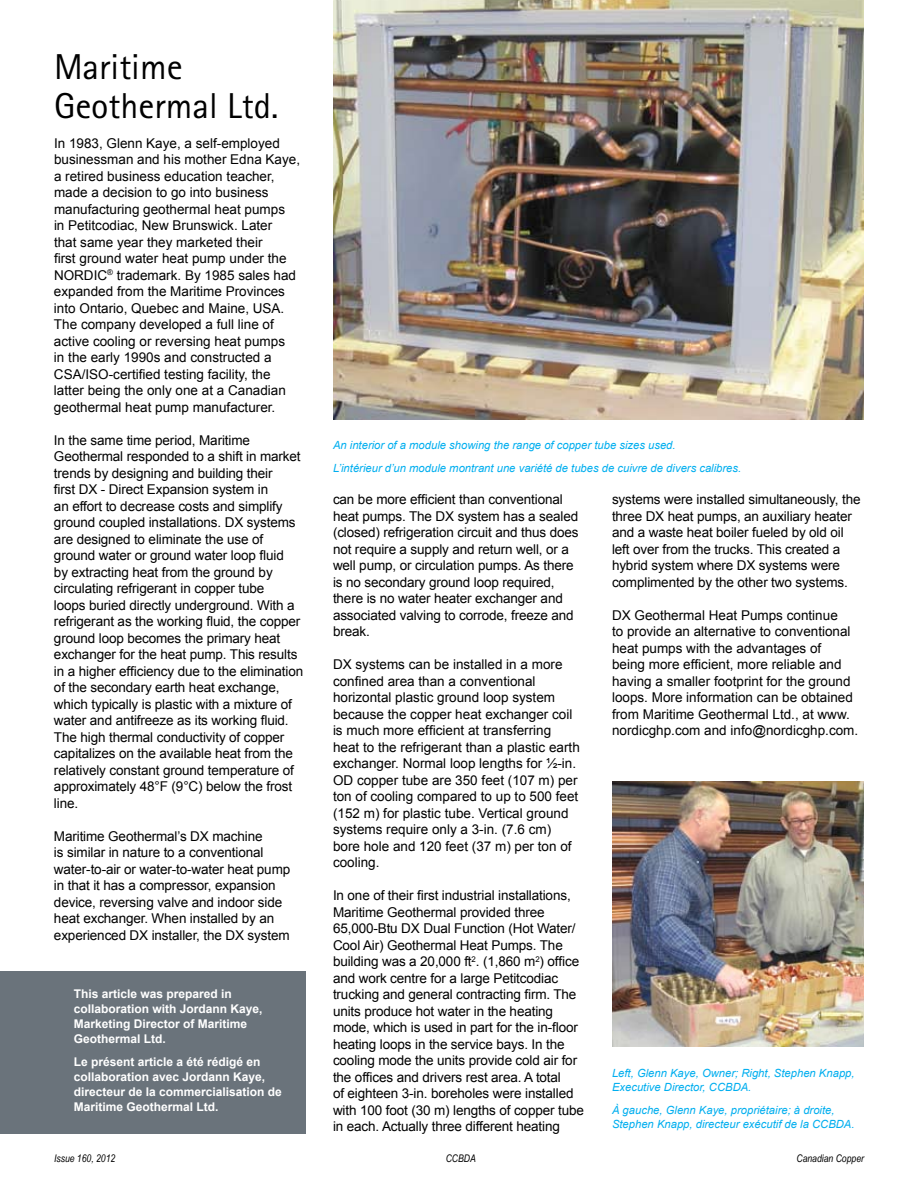
<style>
.page{position:relative;width:918px;height:1188px;background:#fff}
.page>*{position:absolute;margin:0;border:0;box-sizing:border-box;transform-origin:0 0}
.t1{font:36px/39px "Rotis Sans Serif Pro";color:#000}
.t2{font:13.5px/16.5px "Arial";letter-spacing:-.01em;color:#000}
.t3{font:700 12px/15px "Arial";color:#fff}
.t4{font:italic 11.25px/14.2px "Arial";color:#00aeef}
.t5{font:italic 10.5px "Arial Narrow";color:#000}
</style>
<div class="page">
<div style="left:0;top:971px;width:306px;height:163px;background:#6a737b"></div>
<img style="left:333px;top:0;width:531px;height:419px">
<img style="left:612px;top:781px;width:252px;height:266px">
<h1 class="t1" style="left:54px;top:48px;width:226px">Maritime<br>Geothermal Ltd.</h1>
<p class="t2" style="left:54px;top:135px;width:248px">In 1983, Glenn Kaye, a self-employed businessman and his mother Edna Kaye, a retired business education teacher, made a decision to go into business manufacturing geothermal heat pumps<br>in Petitcodiac, New Brunswick. Later<br>that same year they marketed their<br>first ground water heat pump under the NORDIC<sup>®</sup> trademark. By 1985 sales had expanded from the Maritime Provinces into Ontario, Quebec and Maine, USA.<br>The company developed a full line of active cooling or reversing heat pumps<br>in the early 1990s and constructed a CSA/ISO-certified testing facility, the latter being the only one at a Canadian geothermal heat pump manufacturer.</p>
<p class="t2" style="left:54px;top:432px;width:251px">In the same time period, Maritime Geothermal responded to a shift in market trends by designing and building their<br>first DX - Direct Expansion system in<br>an effort to decrease costs and simplify ground coupled installations. DX systems are designed to eliminate the use of ground water or ground water loop fluid<br>by extracting heat from the ground by circulating refrigerant in copper tube<br>loops buried directly underground. With a refrigerant as the working fluid, the copper ground loop becomes the primary heat exchanger for the heat pump. This results in a higher efficiency due to the elimination of the secondary earth heat exchange, which typically is plastic with a mixture of water and antifreeze as its working fluid.<br>The high thermal conductivity of copper capitalizes on the available heat from the relatively constant ground temperature of approximately 48°F (9°C) below the frost line.</p>
<p class="t2" style="left:54px;top:828px;width:238px">Maritime Geothermal’s DX machine<br>is similar in nature to a conventional water-to-air or water-to-water heat pump in that it has a compressor, expansion device, reversing valve and indoor side heat exchanger. When installed by an experienced DX installer, the DX system</p>
<p class="t4" style="left:333px;top:434px;width:410px;line-height:22.4px">An interior of a module showing the range of copper tube sizes used.<br>L’intérieur d’un module montrant une variété de tubes de cuivre de divers calibres.</p>
<p class="t2" style="left:333px;top:491px;width:247px">can be more efficient than conventional heat pumps. The DX system has a sealed (closed) refrigeration circuit and thus does not require a supply and return well, or a well pump, or circulation pumps. As there is no secondary ground loop required, there is no water heater exchanger and associated valving to corrode, freeze and break.</p>
<p class="t2" style="left:333px;top:656px;width:248px">DX systems can be installed in a more confined area than a conventional horizontal plastic ground loop system because the copper heat exchanger coil is much more efficient at transferring heat to the refrigerant than a plastic earth exchanger. Normal loop lengths for ½-in.<br>OD copper tube are 350 feet (107 m) per ton of cooling compared to up to 500 feet (152 m) for plastic tube. Vertical ground systems require only a 3-in. (7.6 cm) bore hole and 120 feet (37 m) per ton of cooling.</p>
<p class="t2" style="left:333px;top:887px;width:252px">In one of their first industrial installations, Maritime Geothermal provided three 65,000-Btu DX Dual Function (Hot Water/ Cool Air) Geothermal Heat Pumps. The building was a 20,000 ft<sup>2</sup>. (1,860 m<sup>2</sup>) office and work centre for a large Petitcodiac trucking and general contracting firm. The units produce hot water in the heating mode, which is used in part for the in-floor heating loops in the service bays. In the cooling mode the units provide cold air for the offices and drivers rest area. A total<br>of eighteen 3-in. boreholes were installed with 100 foot (30 m) lengths of copper tube in each. Actually three different heating</p>
<p class="t2" style="left:612px;top:491px;width:250px">systems were installed simultaneously, the three DX heat pumps, an auxiliary heater and a waste heat boiler fueled by old oil left over from the trucks. This created a hybrid system where DX systems were complimented by the other two systems.</p>
<p class="t2" style="left:612px;top:607px;width:248px">DX Geothermal Heat Pumps continue<br>to provide an alternative to conventional heat pumps with the advantages of<br>being more efficient, more reliable and having a smaller footprint for the ground loops. More information can be obtained from Maritime Geothermal Ltd., at www. nordicghp.com and info@nordicghp.com.</p>
<p class="t3" style="left:74px;top:987px;width:190px">This article was prepared in collaboration with Jordann Kaye,<br>Marketing Director of Maritime<br>Geothermal Ltd.</p>
<p class="t3" style="left:74px;top:1055px;width:210px">Le présent article a été rédigé en collaboration avec Jordann Kaye, directeur de la commercialisation de<br>Maritime Geothermal Ltd.</p>
<p class="t4" style="left:612px;top:1066px;width:244px">Left, Glenn Kaye, Owner; Right, Stephen Knapp,<br>Executive Director, CCBDA.</p>
<p class="t4" style="left:612px;top:1103px;width:244px">À gauche, Glenn Kaye, propriétaire; à droite,<br>Stephen Knapp, directeur exécutif de la CCBDA.</p>
<p class="t5" style="left:54px;top:1152px;width:63px">Issue 160, 2012</p>
<p class="t5" style="left:446px;top:1152px;width:32px">CCBDA</p>
<p class="t5" style="left:797px;top:1152px;width:69px">Canadian Copper</p>
</div>
